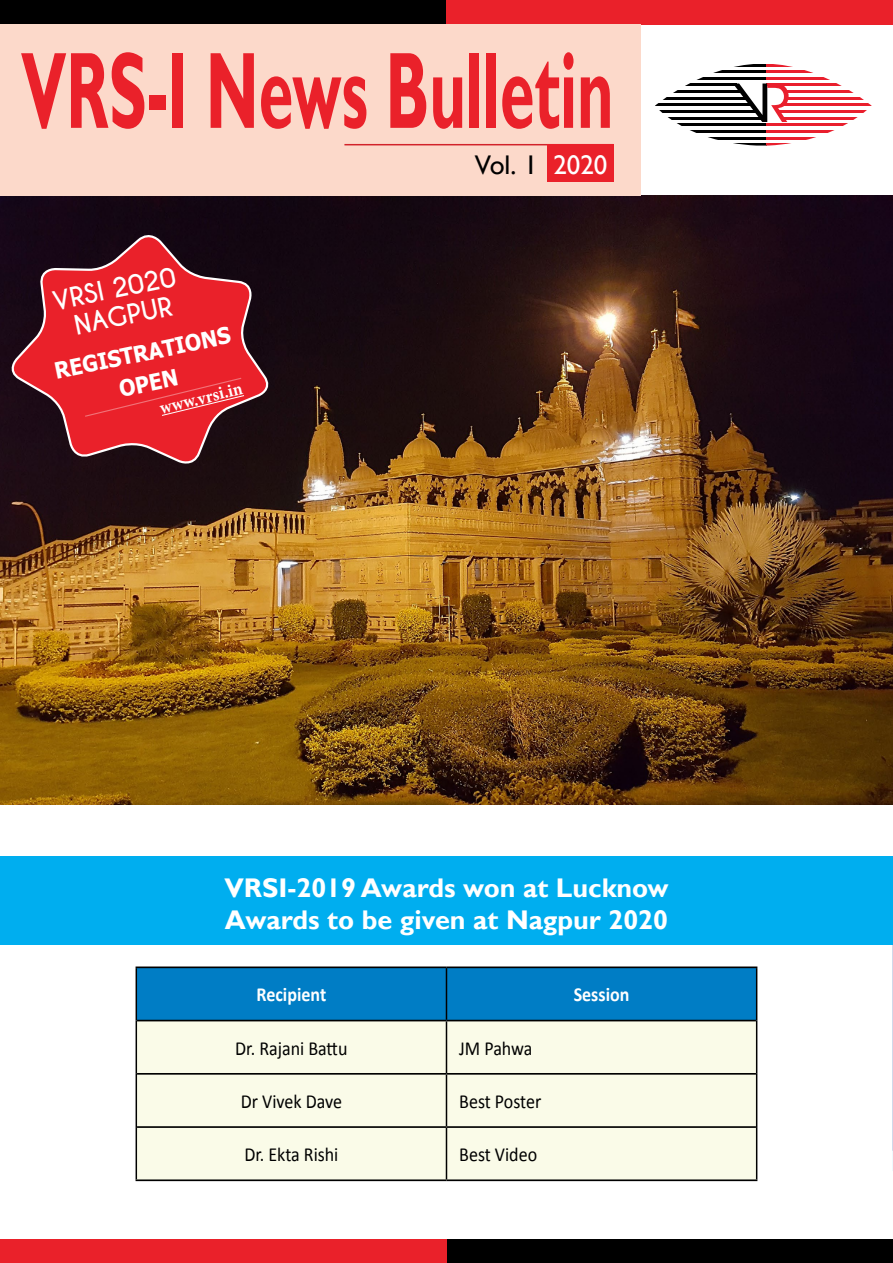
<style>
.page{position:relative;width:893px;height:1263px;background:#fff}
.page>*{position:absolute;margin:0;border:0;box-sizing:border-box;transform-origin:0 0}
.t1{font:700 109.35px "Gill Sans";color:#ea212a;scale:.57 1}
.t2{font:700 27px/32.4px "Gill Sans";color:#fff}
.t3{font:27px "Gill Sans";color:#000}
.t4{font:700 25.2px/28px "Caviar Dreams";color:#fff;text-align:center}
.t5{font:700 22.5px/31px "Tahoma";color:#fff;text-align:center;scale:.94 1}
.t6{font:19.95px "Calibri";color:#000;scale:.9 1}
.t7{font:700 19.95px "Calibri";color:#fff;scale:.9 1}
.t8{font:700 18.3px "Minion Pro";color:#fff;scale:.94 1}
.s1{color:#fff}
</style>
<div class="page">
<div style="left:0;top:0;width:446px;height:24px;background:#000"></div>
<div style="left:446px;top:0;width:447px;height:24px;background:#ea212a"></div>
<div style="left:446px;top:1239px;width:447px;height:24px;background:#000"></div>
<div style="left:0;top:1239px;width:446px;height:24px;background:#ea212a"></div>
<img style="left:0;top:196px;width:892px;height:609px">
<div style="left:0;top:24px;width:640px;height:172px;background:#fcd9ca"></div>
<hr style="left:655px;top:64px;width:111px;height:2px;background:#010101">
<hr style="left:766px;top:64px;width:106px;height:2px;background:#e91f2d">
<hr style="left:655px;top:71px;width:111px;height:2px;background:#010101">
<hr style="left:766px;top:71px;width:106px;height:2px;background:#e91f2d">
<hr style="left:655px;top:77px;width:111px;height:3px;background:#010101">
<hr style="left:766px;top:77px;width:106px;height:3px;background:#e91f2d">
<hr style="left:655px;top:143px;width:111px;height:3px;background:#010101">
<hr style="left:766px;top:143px;width:106px;height:3px;background:#e91f2d">
<hr style="left:655px;top:137px;width:111px;height:3px;background:#010101">
<hr style="left:766px;top:137px;width:106px;height:3px;background:#e91f2d">
<hr style="left:655px;top:130px;width:111px;height:3px;background:#010101">
<hr style="left:766px;top:130px;width:106px;height:3px;background:#e91f2d">
<hr style="left:655px;top:123px;width:111px;height:3px;background:#010101">
<hr style="left:766px;top:123px;width:106px;height:3px;background:#e91f2d">
<hr style="left:655px;top:84px;width:82px;height:2px;background:#010101">
<hr style="left:766px;top:84px;width:106px;height:2px;background:#e91f2d">
<hr style="left:655px;top:90px;width:89px;height:3px;background:#010101">
<hr style="left:785px;top:90px;width:87px;height:3px;background:#e91f2d">
<hr style="left:655px;top:97px;width:92px;height:3px;background:#010101">
<hr style="left:785px;top:97px;width:87px;height:3px;background:#e91f2d">
<hr style="left:655px;top:104px;width:96px;height:2px;background:#010101">
<hr style="left:781px;top:104px;width:91px;height:2px;background:#e91f2d">
<hr style="left:655px;top:110px;width:102px;height:3px;background:#010101">
<hr style="left:779px;top:110px;width:93px;height:3px;background:#e91f2d">
<hr style="left:655px;top:117px;width:107px;height:3px;background:#010101">
<hr style="left:783px;top:117px;width:89px;height:3px;background:#e91f2d">
<svg style="left:733px;top:83px;width:56px;height:39px"></svg>
<svg style="left:6px;top:230px;width:267px;height:237px;background:#8d1d27"></svg>
<svg style="left:84px;top:377px;width:161px;height:41px;background:#e22730"></svg>
<div style="left:0;top:856px;width:893px;height:89px;background:#00aeef"></div>
<div style="left:137px;top:968px;width:619px;height:52px;background:#007dc5"></div>
<div style="left:137px;top:1021px;width:619px;height:158px;background:#fafbe8"></div>
<hr style="left:136px;top:966px;width:310px;height:2px;background:#000">
<hr style="left:446px;top:966px;width:311px;height:2px;background:#000">
<hr style="left:137px;top:1020px;width:309px;height:1px;background:#000">
<hr style="left:446px;top:1020px;width:310px;height:1px;background:#000">
<hr style="left:137px;top:1073px;width:309px;height:2px;background:#000">
<hr style="left:446px;top:1073px;width:310px;height:2px;background:#000">
<hr style="left:137px;top:1126px;width:309px;height:2px;background:#000">
<hr style="left:446px;top:1126px;width:310px;height:2px;background:#000">
<hr style="left:136px;top:1179px;width:310px;height:2px;background:#000">
<hr style="left:446px;top:1179px;width:311px;height:2px;background:#000">
<hr style="left:136px;top:968px;width:1px;height:52px;background:#000">
<hr style="left:446px;top:968px;width:1px;height:52px;background:#000">
<hr style="left:756px;top:968px;width:1px;height:52px;background:#000">
<hr style="left:136px;top:1020px;width:1px;height:54px;background:#000">
<hr style="left:446px;top:1021px;width:1px;height:52px;background:#000">
<hr style="left:756px;top:1020px;width:1px;height:54px;background:#000">
<hr style="left:136px;top:1074px;width:1px;height:53px;background:#000">
<hr style="left:446px;top:1075px;width:1px;height:51px;background:#000">
<hr style="left:756px;top:1074px;width:1px;height:53px;background:#000">
<hr style="left:136px;top:1127px;width:1px;height:52px;background:#000">
<hr style="left:446px;top:1128px;width:1px;height:51px;background:#000">
<hr style="left:756px;top:1127px;width:1px;height:52px;background:#000">
<hr style="left:344px;top:144px;width:270px;height:1px;background:#d2232a">
<div style="left:547px;top:144px;width:67px;height:37px;background:#ea212a"></div>
<h1 class="t1" style="left:21px;top:25px;width:1041px">VRS-I News Bulletin</h1>
<p class="t4" style="left:50px;top:289px;width:126px;rotate:-12deg">VRSI 2020<br>NAGPUR</p>
<p class="t5" style="left:51px;top:355px;width:192px;rotate:-12deg">registrations open</p>
<p class="t8" style="left:157px;top:396px;width:91px;rotate:-14deg">www.vrsi.in</p>
<h2 class="t3" style="left:475px;top:149px;width:134px">Vol. 1 <span class="s1">2020</span></h2>
<h2 class="t2" style="left:224px;top:872px;width:445px">VRSI-2019 Awards won at Lucknow<br>Awards to be given at Nagpur 2020</h2>
<p class="t7" style="left:256px;top:982px;width:79px">Recipient</p>
<p class="t7" style="left:574px;top:982px;width:63px">Session</p>
<p class="t6" style="left:235px;top:1035px;width:126px">Dr. Rajani Battu</p>
<p class="t6" style="left:459px;top:1035px;width:83px">JM Pahwa</p>
<p class="t6" style="left:241px;top:1089px;width:114px">Dr Vivek Dave</p>
<p class="t6" style="left:459px;top:1089px;width:93px">Best Poster</p>
<p class="t6" style="left:244px;top:1142px;width:106px">Dr. Ekta Rishi</p>
<p class="t6" style="left:459px;top:1142px;width:88px">Best Video</p>
</div>
